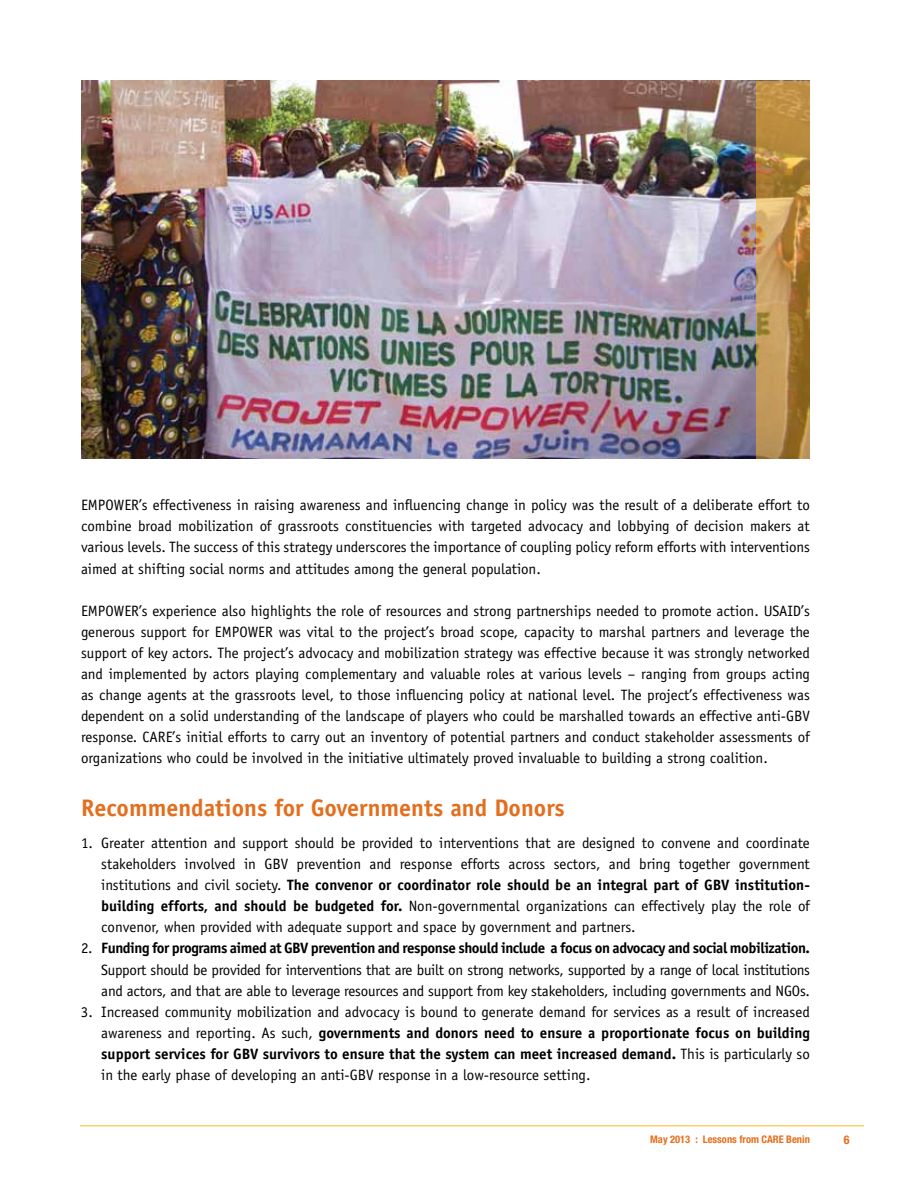
<style>
.page{position:relative;width:918px;height:1188px;background:#fff}
.page>*{position:absolute;margin:0;border:0;box-sizing:border-box;transform-origin:0 0}
.t1{font:700 24px "Officina Sans";color:#e36f1e}
.t2{font:15px/21.1px "Officina Sans";color:#000;text-align:justify}
.t3{font:700 condensed 12px "Helvetica Neue";color:#e36f1e}
.t4{font:700 condensed 10.5px "Helvetica Neue";color:#e36f1e}
.s1{font-weight:700}
</style>
<div class="page">
<hr style="left:80px;top:1125px;width:784px;height:1px;background:#fdb924">
<img style="left:81px;top:81px;width:675px;height:378px">
<svg style="left:756px;top:81px;width:54px;height:378px;background:#b78b47"></svg>
<p class="t2" style="left:81px;top:495px;width:730px">EMPOWER’s effectiveness in raising awareness and influencing change in policy was the result of a deliberate effort to combine broad mobilization of grassroots constituencies with targeted advocacy and lobbying of decision makers at various levels. The success of this strategy underscores the importance of coupling policy reform efforts with interventions aimed at shifting social norms and attitudes among the general population.</p>
<p class="t2" style="left:81px;top:600px;width:731px">EMPOWER’s experience also highlights the role of resources and strong partnerships needed to promote action. USAID’s generous support for EMPOWER was vital to the project’s broad scope, capacity to marshal partners and leverage the support of key actors. The project’s advocacy and mobilization strategy was effective because it was strongly networked and implemented by actors playing complementary and valuable roles at various levels – ranging from groups acting as change agents at the grassroots level, to those influencing policy at national level. The project’s effectiveness was dependent on a solid understanding of the landscape of players who could be marshalled towards an effective anti-GBV response. CARE’s initial efforts to carry out an inventory of potential partners and conduct stakeholder assessments of organizations who could be involved in the initiative ultimately proved invaluable to building a strong coalition.</p>
<h1 class="t1" style="left:81px;top:793px;width:485px">Recommendations for Governments and Donors</h1>
<p class="t2" style="left:101px;top:832px;width:710px;text-indent:-20px">1. Greater attention and support should be provided to interventions that are designed to convene and coordinate stakeholders involved in GBV prevention and response efforts across sectors, and bring together government institutions and civil society. <span class="s1">The convenor or coordinator role should be an integral part of GBV institution&shy;building efforts, and should be budgeted for.</span> Non-governmental organizations can effectively play the role of convenor, when provided with adequate support and space by government and partners.</p>
<p class="t2" style="left:101px;top:938px;width:710px;text-indent:-20px">2. <span class="s1">Funding for programs aimed at GBV prevention and response should include a focus on advocacy and social mobilization.<br></span>Support should be provided for interventions that are built on strong networks, supported by a range of local institutions and actors, and that are able to leverage resources and support from key stakeholders, including governments and NGOs.</p>
<p class="t2" style="left:101px;top:1001px;width:710px;text-indent:-20px">3. Increased community mobilization and advocacy is bound to generate demand for services as a result of increased awareness and reporting. As such, <span class="s1">governments and donors need to ensure a proportionate focus on building support services for GBV survivors to ensure that the system can meet increased demand.</span> This is particularly so in the early phase of developing an anti-GBV response in a low-resource setting.</p>
<p class="t4" style="left:650px;top:1133px;width:161px">May 2013 : Lessons from CARE Benin</p>
<p class="t3" style="left:844px;top:1132px;width:7px">6</p>
</div>
